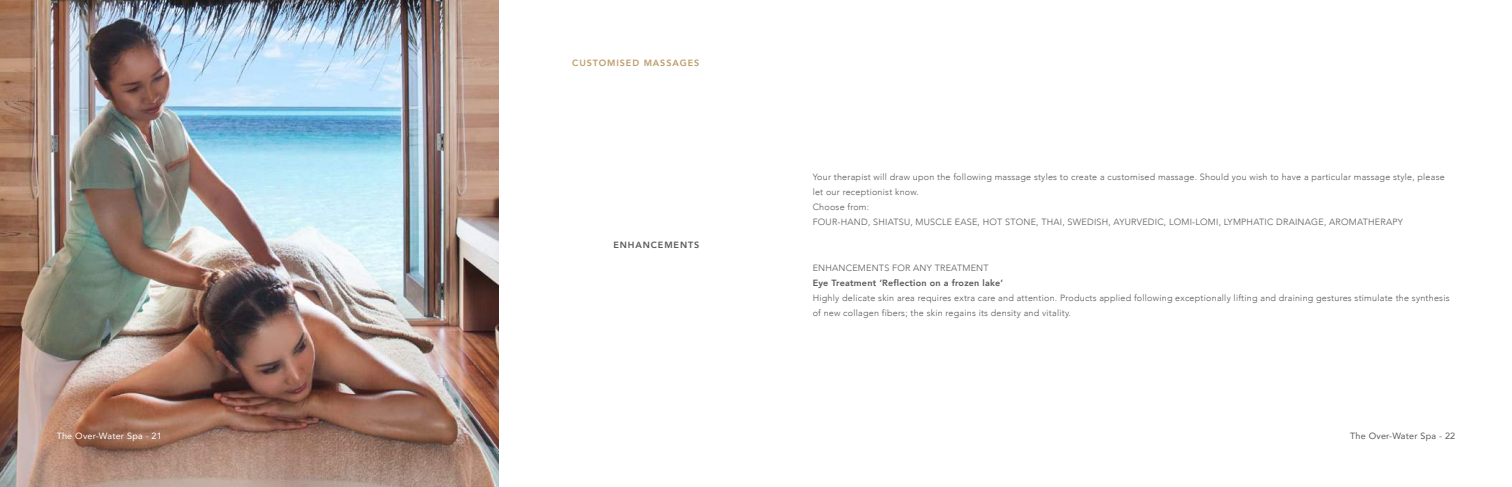
<style>
.page{position:relative;width:1512px;height:487px;background:#fff}
.page>*{position:absolute;margin:0;border:0;box-sizing:border-box;transform-origin:0 0}
.t1{font:300 9px/15px "Avenir";letter-spacing:.025em;color:#58595b}
.t2{font:800 9px "Avenir";letter-spacing:.025em;color:#58595b}
.t3{font:9px "Avenir";letter-spacing:.025em;color:#fff}
.t4{font:9px "Avenir";letter-spacing:.025em;color:#58595b}
.t5{font:800 9px "Avenir";color:#bc9b6a}
</style>
<div class="page">
<img style="left:0;top:0;width:498px;height:486px">
<p class="t5" style="left:572px;top:56px;width:8px">CUS</p>
<p class="t5" style="left:593px;top:56px;width:14px">TOMISED</p>
<p class="t5" style="left:644px;top:56px;width:8px">MASSAGES</p>
<p class="t2" style="left:613px;top:237px;width:9px">ENHANCEMEN</p>
<p class="t2" style="left:688px;top:237px;width:12px">TS</p>
<p class="t1" style="left:813px;top:169px;width:634px">Your therapist will draw upon the following massage styles to create a customised massage. Should you wish to have a particular massage style, please let our receptionist know.<br>Choose from:<br>FOUR-HAND, SHIATSU, MUSCLE EASE, HOT STONE, THAI, SWEDISH, AYURVEDIC, LOMI-LOMI, LYMPHATIC DRAINAGE, AROMATHERAPY</p>
<p class="t1" style="left:813px;top:259px;width:177px">ENHANCEMENTS FOR ANY TREATMENT</p>
<p class="t2" style="left:813px;top:275px;width:192px">EYE TREATMENT ‘REFLECTION ON A FROZEN LAKE’</p>
<p class="t1" style="left:813px;top:289px;width:638px">Highly delicate skin area requires extra care and attention. Products applied following exceptionally lifting and draining gestures stimulate the synthesis of new collagen fibers; the skin regains its density and vitality.</p>
<p class="t3" style="left:57px;top:428px;width:107px">The Over-Water Spa - 21</p>
<p class="t4" style="left:1350px;top:428px;width:107px">The Over-Water Spa - 22</p>
</div>
